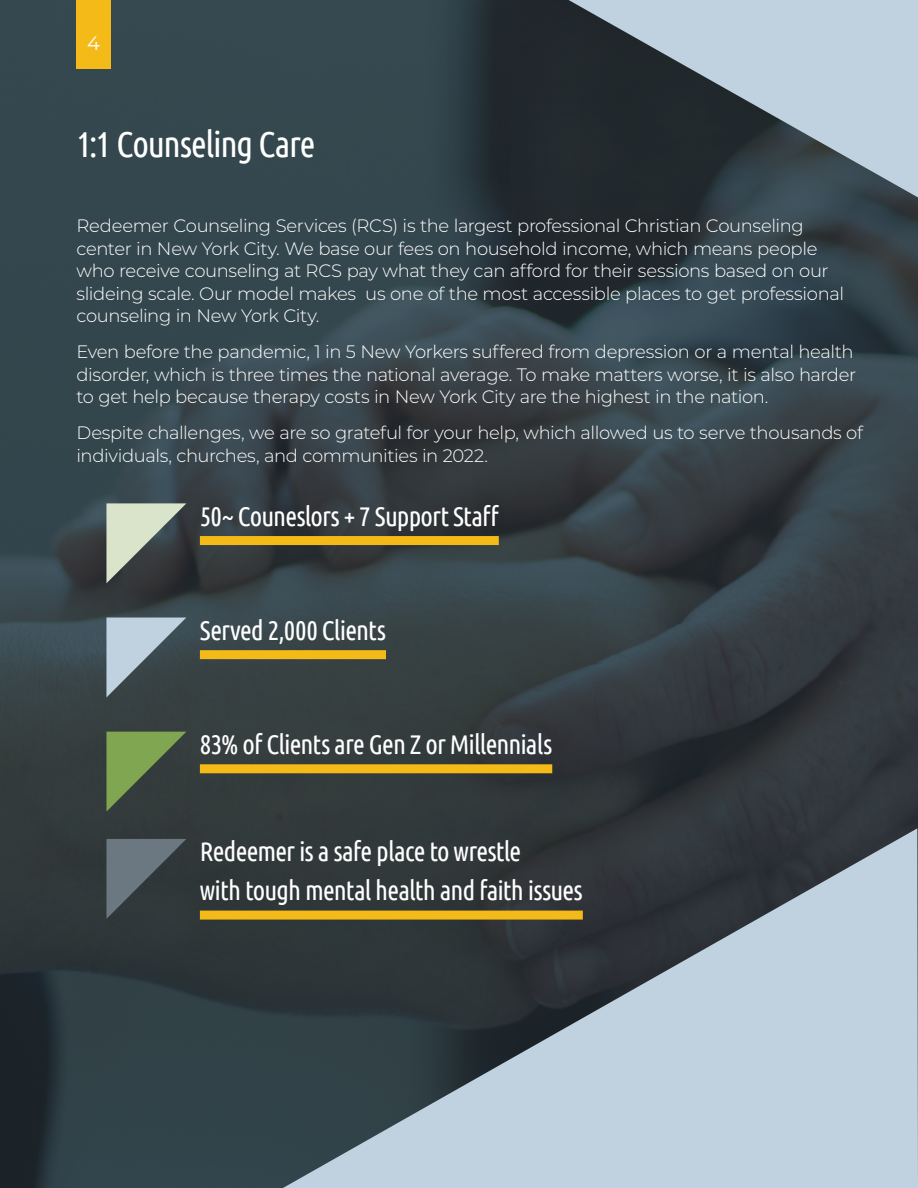
<style>
.page{position:relative;width:918px;height:1188px;background:#fff}
.page>*{position:absolute;margin:0;border:0;box-sizing:border-box;transform-origin:0 0}
.rcs-page-title{font:36px "Ubuntu Condensed";letter-spacing:-.035em;color:#fff}
.rcs-page-title-2{font:27px/39px "Ubuntu Condensed";letter-spacing:-.03em;color:#fff}
.t1{font:19.5px "Montserrat";color:#fff}
.rcs-body-copy{font:300 18px/22.5px "Montserrat";letter-spacing:-.02em;color:#fff}
</style>
<div class="page">
<img style="left:0;top:0;width:917px;height:1188px">
<svg style="left:283px;top:828px;width:635px;height:360px;background:#77848d"></svg>
<svg style="left:569px;top:0;width:349px;height:197px;background:#738189"></svg>
<svg style="left:917px;top:197px;width:1px;height:631px"></svg>
<svg style="left:106px;top:503px;width:80px;height:80px;background:#868e83"></svg>
<svg style="left:106px;top:618px;width:80px;height:79px;background:#7c8b93"></svg>
<svg style="left:106px;top:732px;width:80px;height:80px;background:#597046"></svg>
<svg style="left:106px;top:839px;width:80px;height:80px;background:#4d575c"></svg>
<div style="left:76px;top:0;width:34px;height:68px;background:#f4ba18"></div>
<div style="left:200px;top:536px;width:299px;height:9px;background:#f4ba18"></div>
<div style="left:200px;top:650px;width:186px;height:9px;background:#f4ba18"></div>
<div style="left:200px;top:764px;width:352px;height:9px;background:#f4ba18"></div>
<div style="left:200px;top:911px;width:383px;height:9px;background:#f4ba18"></div>
<p class="t1" style="left:87px;top:29px;width:14px">4</p>
<p class="rcs-page-title" style="left:76px;top:122px;width:241px">1:1 Counseling Care</p>
<p class="rcs-body-copy" style="left:76px;top:214px;width:769px">Redeemer Counseling Services (RCS) is the largest professional Christian Counseling center in New York City. We base our fees on household income, which means people who receive counseling at RCS pay what they can afford for their sessions based on our slideing scale. Our model makes us one of the most accessible places to get professional counseling in New York City.</p>
<p class="rcs-body-copy" style="left:76px;top:340px;width:781px">Even before the pandemic, 1 in 5 New Yorkers suffered from depression or a mental health disorder, which is three times the national average. To make matters worse, it is also harder to get help because therapy costs in New York City are the highest in the nation.</p>
<p class="rcs-body-copy" style="left:76px;top:421px;width:788px">Despite challenges, we are so grateful for your help, which allowed us to serve thousands of individuals, churches, and communities in 2022.</p>
<p class="rcs-page-title-2" style="left:200px;top:496px;width:301px">50~ Couneslors + 7 Support Staff</p>
<p class="rcs-page-title-2" style="left:200px;top:610px;width:188px">Served 2,000 Clients</p>
<p class="rcs-page-title-2" style="left:200px;top:724px;width:354px">83% of Clients are Gen Z or Millennials</p>
<p class="rcs-page-title-2" style="left:200px;top:831px;width:384px">Redeemer is a safe place to wrestle<br>with tough mental health and faith issues</p>
</div>
